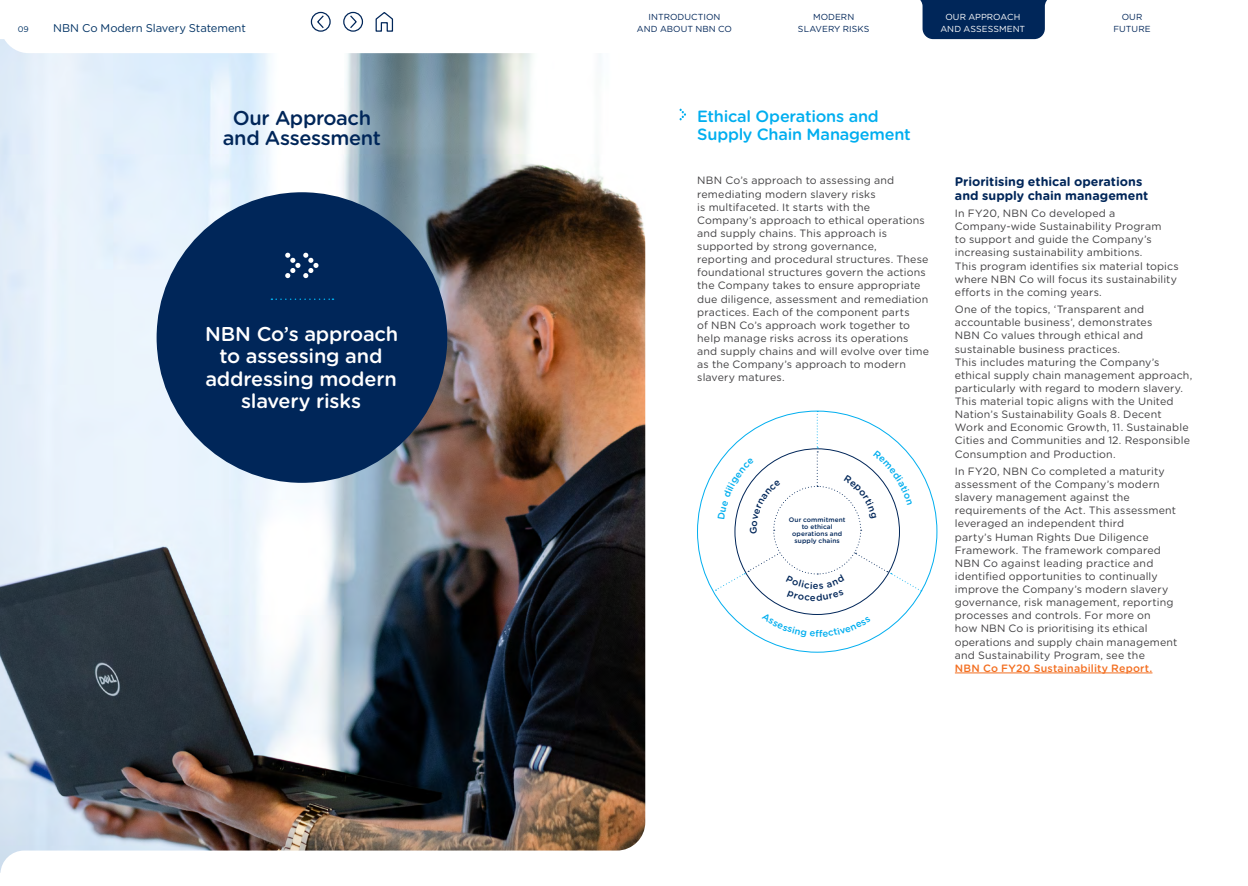
<style>
.page{position:relative;width:1248px;height:886px;background:#fff}
.page>*{position:absolute;margin:0;border:0;box-sizing:border-box;transform-origin:0 0}
.t1{font:500 20px/22.5px "Gotham Rounded";letter-spacing:-.01em;color:#fff;text-align:center}
._00_Page_Head{font:500 20px/20px "Gotham Rounded";letter-spacing:-.02em;color:#002659;text-align:center}
._01_heading_lvl_1_wi{font:500 16.25px/18.8px "Gotham Rounded";letter-spacing:-.015em;color:#00aeef}
._02_Heading_lvl_2{font:700 12.5px/13.8px "Gotham Rounded";color:#002659}
.t2{font:11.25px "Gotham Rounded";letter-spacing:-.005em;color:#023365}
._05_Body{font:10.62px/13.1px "Gotham Rounded";letter-spacing:.015em;color:#414042}
.t3{font:500 9.5px "Gotham Rounded";color:#00aeef}
.t4{font:8.75px/11.5px "Gotham Rounded";letter-spacing:.01em;color:#002659;text-align:center}
.t5{font:8.75px/11.5px "Gotham Rounded";letter-spacing:.005em;color:#fff;text-align:center}
.t6{font:8.12px "Gotham Rounded";color:#023365}
.t7{font:500 6.5px/6.9px "Gotham Rounded";letter-spacing:.015em;color:#002659;text-align:center}
.s1{font-weight:500;color:#f36f21}
</style>
<div class="page">
<img style="left:0;top:39px;width:645px;height:834px">
<svg style="left:679px;top:109px;width:7px;height:11px"></svg>
<hr style="left:954px;top:673px;width:198px;height:1px;background:#f36f21">
<div style="left:157px;top:192px;width:290px;height:291px;background:#002659;border-radius:50%"></div>
<svg style="left:285px;top:253px;width:33px;height:25px"></svg>
<svg style="left:271px;top:298px;width:62px;height:2px"></svg>
<svg style="left:375px;top:12px;width:18px;height:20px"></svg>
<svg style="left:349px;top:14px;width:9px;height:16px"></svg>
<svg style="left:316px;top:14px;width:9px;height:16px"></svg>
<div style="left:343px;top:12px;width:20px;height:20px;border:1px solid #002659;border-radius:50%"></div>
<div style="left:311px;top:12px;width:20px;height:20px;border:1px solid #002659;border-radius:50%"></div>
<div style="left:920px;top:0;width:127px;height:39px;background:#002659"></div>
<svg style="left:715px;top:411px;width:206px;height:190px"></svg>
<svg style="left:795px;top:612px;width:20px;height:3px"></svg>
<p class="t6" style="left:18px;top:23px;width:13px">09</p>
<p class="t2" style="left:53px;top:20px;width:194px">NBN Co Modern Slavery Statement</p>
<p class="t4" style="left:1113px;top:11px;width:39px">OUR<br>FUTURE</p>
<p class="t4" style="left:637px;top:11px;width:96px">INTRODUCTION<br>AND ABOUT NBN CO</p>
<p class="t4" style="left:798px;top:11px;width:73px">MODERN<br>SLAVERY RISKS</p>
<p class="t5" style="left:940px;top:11px;width:86px">OUR APPROACH<br>AND ASSESSMENT</p>
<h1 class="_00_Page_Head" style="left:223px;top:107px;width:160px">Our Approach and Assessment</h1>
<h1 class="t1" style="left:205px;top:321px;width:195px">NBN Co’s approach to assessing and addressing modern slavery risks</h1>
<p class="_01_heading_lvl_1_wi" style="left:697px;top:106px;width:215px">Ethical Operations and<br>Supply Chain Management</p>
<p class="_05_Body" style="left:697px;top:174px;width:233px">NBN Co’s approach to assessing and remediating modern slavery risks<br>is multifaceted. It starts with the Company’s approach to ethical operations and supply chains. This approach is supported by strong governance, reporting and procedural structures. These foundational structures govern the actions the Company takes to ensure appropriate due diligence, assessment and remediation practices. Each of the component parts<br>of NBN Co’s approach work together to help manage risks across its operations and supply chains and will evolve over time as the Company’s approach to modern slavery matures.</p>
<h1 class="t7" style="left:788px;top:516px;width:58px">Our commitment to ethical operations and supply chains</h1>
<p class="t3" style="left:815px;top:627px;width:5px">f</p>
<p class="_02_Heading_lvl_2" style="left:954px;top:174px;width:195px">Prioritising ethical operations and supply chain management</p>
<p class="_05_Body" style="left:954px;top:206px;width:225px">In FY20, NBN Co developed a Company-wide Sustainability Program<br>to support and guide the Company’s increasing sustainability ambitions.<br>This program identifies six material topics where NBN Co will focus its sustainability efforts in the coming years.</p>
<p class="_05_Body" style="left:954px;top:302px;width:239px">One of the topics, ‘Transparent and accountable business’, demonstrates<br>NBN Co values through ethical and sustainable business practices.<br>This includes maturing the Company’s ethical supply chain management approach, particularly with regard to modern slavery.<br>This material topic aligns with the United Nation’s Sustainability Goals 8. Decent Work and Economic Growth, 11. Sustainable Cities and Communities and 12. Responsible Consumption and Production.</p>
<p class="_05_Body" style="left:954px;top:464px;width:224px">In FY20, NBN Co completed a maturity assessment of the Company’s modern slavery management against the requirements of the Act. This assessment leveraged an independent third<br>party’s Human Rights Due Diligence Framework. The framework compared NBN Co against leading practice and identified opportunities to continually improve the Company’s modern slavery governance, risk management, reporting processes and controls. For more on<br>how NBN Co is prioritising its ethical operations and supply chain management and Sustainability Program, see the<br><span class="s1">NBN Co FY20 Sustainability Report.</span></p>
</div>
